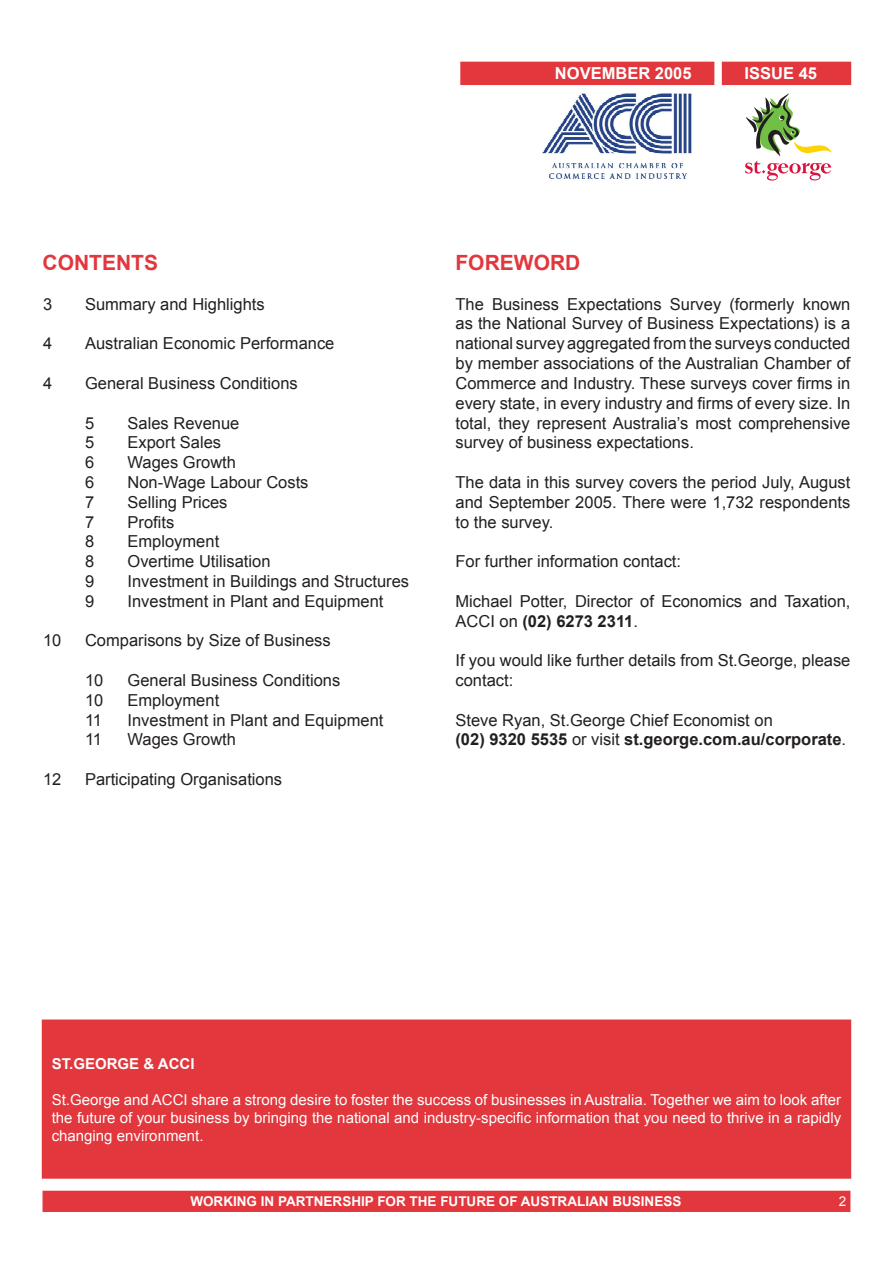
<style>
.page{position:relative;width:893px;height:1263px;background:#fff}
.page>*{position:absolute;margin:0;border:0;box-sizing:border-box;transform-origin:0 0}
.t1{font:700 21px "Arial";color:#e1373d}
.t2{font:16.5px/19.8px "Arial";color:#231f20}
.t3{font:700 16.5px "Arial";color:#fff}
.t4{font:15px/18px "Arial";color:#fff;text-align:justify}
.t5{font:700 15px "Arial";color:#fff}
.t6{font:700 13.5px "Arial";color:#fff}
.s1{font-weight:700}
</style>
<div class="page">
<div style="left:43px;top:1191px;width:807px;height:20px;background:#e1373d"></div>
<div style="left:43px;top:1191px;width:807px;height:21px;border:2px solid #e1373d"></div>
<div style="left:723px;top:62px;width:127px;height:22px;background:#e1373d"></div>
<div style="left:722px;top:62px;width:129px;height:23px;border:2px solid #e1373d"></div>
<div style="left:461px;top:62px;width:253px;height:22px;background:#e1373d"></div>
<div style="left:460px;top:62px;width:254px;height:23px;border:2px solid #e1373d"></div>
<img style="left:542px;top:93px;width:150px;height:86px">
<svg style="left:745px;top:94px;width:87px;height:87px"></svg>
<div style="left:43px;top:1020px;width:807px;height:158px;background:#e1373d"></div>
<div style="left:42px;top:1019px;width:809px;height:160px;border:2px solid #e1373d"></div>
<p class="t3" style="left:555px;top:63px;width:138px">NOVEMBER 2005</p>
<p class="t3" style="left:745px;top:63px;width:74px">ISSUE 45</p>
<p class="t1" style="left:43px;top:249px;width:117px">CONTENTS</p>
<p class="t1" style="left:455px;top:249px;width:126px">FOREWORD</p>
<p class="t2" style="left:43px;top:294px;width:11px">3</p>
<p class="t2" style="left:85px;top:294px;width:181px">Summary and Highlights</p>
<p class="t2" style="left:43px;top:334px;width:11px">4</p>
<p class="t2" style="left:85px;top:334px;width:251px">Australian Economic Performance</p>
<p class="t2" style="left:43px;top:373px;width:11px">4</p>
<p class="t2" style="left:85px;top:373px;width:214px">General Business Conditions</p>
<p class="t2" style="left:85px;top:413px;width:11px">5</p>
<p class="t2" style="left:128px;top:413px;width:113px">Sales Revenue</p>
<p class="t2" style="left:85px;top:433px;width:11px">5</p>
<p class="t2" style="left:128px;top:433px;width:95px">Export Sales</p>
<p class="t2" style="left:85px;top:453px;width:11px">6</p>
<p class="t2" style="left:128px;top:453px;width:110px">Wages Growth</p>
<p class="t2" style="left:85px;top:472px;width:11px">6</p>
<p class="t2" style="left:128px;top:472px;width:182px">Non-Wage Labour Costs</p>
<p class="t2" style="left:85px;top:492px;width:11px">7</p>
<p class="t2" style="left:128px;top:492px;width:101px">Selling Prices</p>
<p class="t2" style="left:85px;top:512px;width:11px">7</p>
<p class="t2" style="left:128px;top:512px;width:48px">Profits</p>
<p class="t2" style="left:85px;top:532px;width:11px">8</p>
<p class="t2" style="left:128px;top:532px;width:93px">Employment</p>
<p class="t2" style="left:85px;top:552px;width:11px">8</p>
<p class="t2" style="left:128px;top:552px;width:145px">Overtime Utilisation</p>
<p class="t2" style="left:85px;top:571px;width:11px">9</p>
<p class="t2" style="left:128px;top:571px;width:283px">Investment in Buildings and Structures</p>
<p class="t2" style="left:85px;top:591px;width:11px">9</p>
<p class="t2" style="left:128px;top:591px;width:257px">Investment in Plant and Equipment</p>
<p class="t2" style="left:43px;top:631px;width:20px">1 0</p>
<p class="t2" style="left:85px;top:631px;width:247px">Comparisons by Size of Business</p>
<p class="t2" style="left:85px;top:670px;width:20px">1 0</p>
<p class="t2" style="left:128px;top:670px;width:214px">General Business Conditions</p>
<p class="t2" style="left:85px;top:690px;width:20px">1 0</p>
<p class="t2" style="left:128px;top:690px;width:93px">Employment</p>
<p class="t2" style="left:85px;top:710px;width:19px">11</p>
<p class="t2" style="left:128px;top:710px;width:257px">Investment in Plant and Equipment</p>
<p class="t2" style="left:85px;top:730px;width:7px">11</p>
<p class="t2" style="left:128px;top:730px;width:110px">Wages Growth</p>
<p class="t2" style="left:43px;top:769px;width:7px">12</p>
<p class="t2" style="left:85px;top:769px;width:199px">Participating Organisations</p>
<p class="t2" style="left:455px;top:294px;width:396px;text-align:justify">The Business Expectations Survey (formerly known as the National Survey of Business Expectations) is a national survey aggregated from the surveys conducted by member associations of the Australian Chamber of Commerce and Industry. These surveys cover firms in every state, in every industry and firms of every size. In total, they represent Australia’s most comprehensive survey of business expectations.</p>
<p class="t2" style="left:455px;top:472px;width:396px;text-align:justify">The data in this survey covers the period July, August and September 2005. There were 1,732 respondents to the survey.</p>
<p class="t2" style="left:455px;top:552px;width:227px">For further information contact:</p>
<p class="t2" style="left:455px;top:591px;width:396px">Michael Potter, Director of Economics and Taxation,<br>ACCI on <span class="s1">(02) 6273 2311</span>.</p>
<p class="t2" style="left:455px;top:651px;width:396px">If you would like further details from St.George, please contact:</p>
<p class="t2" style="left:455px;top:710px;width:392px">Steve Ryan, St.George Chief Economist on<br><span class="s1">(02) 9320 5535</span> or visit <span class="s1">st.george.com.au/corporate</span>.</p>
<p class="t5" style="left:52px;top:1053px;width:144px">ST.GEORGE &amp; ACCI</p>
<p class="t4" style="left:52px;top:1090px;width:791px">St.George and ACCI share a strong desire to foster the success of businesses in Australia. Together we aim to look after the future of your business by bringing the national and industry-specific information that you need to thrive in a rapidly changing environment.</p>
<p class="t6" style="left:190px;top:1192px;width:492px">WORKING IN PARTNERSHIP FOR THE FUTURE OF AUSTRALIAN BUSINESS</p>
</div>
